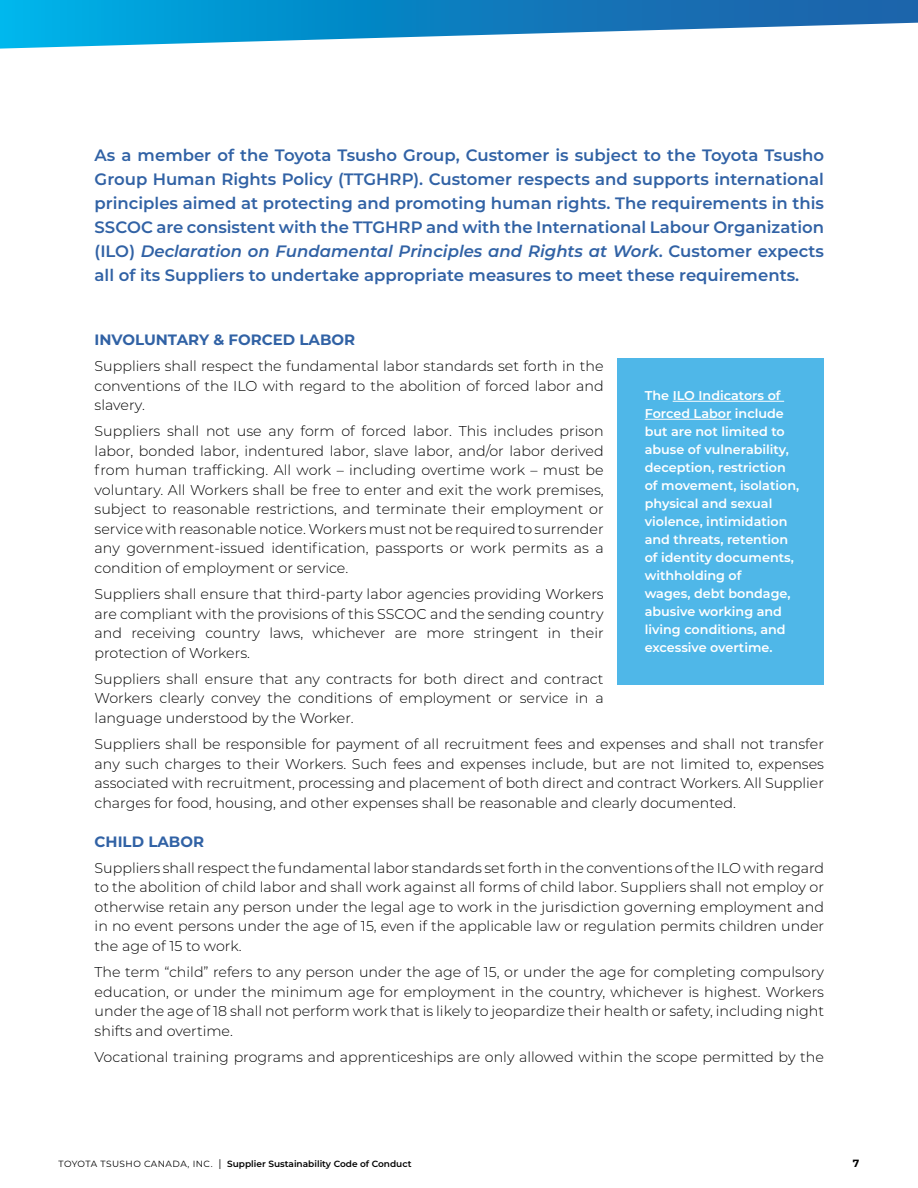
<style>
.page{position:relative;width:918px;height:1188px;background:#fff}
.page>*{position:absolute;margin:0;border:0;box-sizing:border-box;transform-origin:0 0}
.t1{font:600 16.5px/24px "Montserrat";color:#3162a5;text-align:justify}
.t2{font:700 15px "Montserrat";color:#3162a5}
.t3{font:300 14.25px/19.5px "Montserrat";color:#000;text-align:justify}
.t4{font:600 12.75px/18px "Montserrat";color:#fff}
.t5{font:700 10.5px "Montserrat";color:#000}
.t6{font:600 9px "Montserrat";color:#000}
.s1{font-style:italic}
.s2{font-weight:400}
.s3{font-weight:400;font-size:10.5px}
</style>
<div class="page">
<svg style="left:0;top:0;width:918px;height:49px"></svg>
<div style="left:617px;top:358px;width:207px;height:327px;background:#4fb7e8"></div>
<hr style="left:673px;top:401px;width:111px;height:1px;background:#fff">
<hr style="left:645px;top:419px;width:86px;height:1px;background:#fff">
<p class="t1" style="left:95px;top:142px;width:731px">As a member of the Toyota Tsusho Group, Customer is subject to the Toyota Tsusho Group Human Rights Policy (TTGHRP). Customer respects and supports international principles aimed at protecting and promoting human rights. The requirements in this SSCOC are consistent with the TTGHRP and with the International Labour Organization (ILO) <span class="s1">Declaration on Fundamental Principles and Rights at Work</span>. Customer expects all of its Suppliers to undertake appropriate measures to meet these requirements.</p>
<p class="t2" style="left:95px;top:329px;width:262px">INVOLUNTARY &amp; FORCED LABOR</p>
<p class="t3" style="left:95px;top:356px;width:511px">Suppliers shall respect the fundamental labor standards set forth in the conventions of the ILO with regard to the abolition of forced labor and slavery.</p>
<p class="t3" style="left:95px;top:421px;width:511px">Suppliers shall not use any form of forced labor. This includes prison labor, bonded labor, indentured labor, slave labor, and/or labor derived from human trafficking. All work – including overtime work – must be voluntary. All Workers shall be free to enter and exit the work premises, subject to reasonable restrictions, and terminate their employment or service with reasonable notice. Workers must not be required to surrender any government-issued identification, passports or work permits as a condition of employment or service.</p>
<p class="t3" style="left:95px;top:584px;width:511px">Suppliers shall ensure that third-party labor agencies providing Workers are compliant with the provisions of this SSCOC and the sending country and receiving country laws, whichever are more stringent in their protection of Workers.</p>
<p class="t3" style="left:95px;top:669px;width:511px">Suppliers shall ensure that any contracts for both direct and contract Workers clearly convey the conditions of employment or service in a language understood by the Worker.</p>
<p class="t3" style="left:95px;top:734px;width:731px">Suppliers shall be responsible for payment of all recruitment fees and expenses and shall not transfer any such charges to their Workers. Such fees and expenses include, but are not limited to, expenses associated with recruitment, processing and placement of both direct and contract Workers. All Supplier charges for food, housing, and other expenses shall be reasonable and clearly documented.</p>
<p class="t2" style="left:95px;top:830px;width:111px">CHILD LABOR</p>
<p class="t3" style="left:95px;top:858px;width:731px">Suppliers shall respect the fundamental labor standards set forth in the conventions of the ILO with regard to the abolition of child labor and shall work against all forms of child labor. Suppliers shall not employ or otherwise retain any person under the legal age to work in the jurisdiction governing employment and in no event persons under the age of 15, even if the applicable law or regulation permits children under the age of 15 to work.</p>
<p class="t3" style="left:95px;top:962px;width:731px">The term “child” refers to any person under the age of 15, or under the age for completing compulsory education, or under the minimum age for employment in the country, whichever is highest. Workers under the age of 18 shall not perform work that is likely to jeopardize their health or safety, including night shifts and overtime.</p>
<p class="t3" style="left:95px;top:1047px;width:731px">Vocational training programs and apprenticeships are only allowed within the scope permitted by the</p>
<p class="t4" style="left:645px;top:386px;width:156px">The ILO Indicators of<br>Forced Labor include but are not limited to abuse of vulnerability, deception, restriction of movement, isolation, physical and sexual violence, intimidation and threats, retention of identity documents, withholding of<br>wages, debt bondage, abusive working and living conditions, and excessive overtime.</p>
<p class="t6" style="left:58px;top:1157px;width:355px"><span class="s2">TOYOTA TSUSHO CANADA, INC.</span> <span class="s3">|</span> Supplier Sustainability Code of Conduct</p>
<p class="t5" style="left:853px;top:1156px;width:8px">7</p>
</div>
